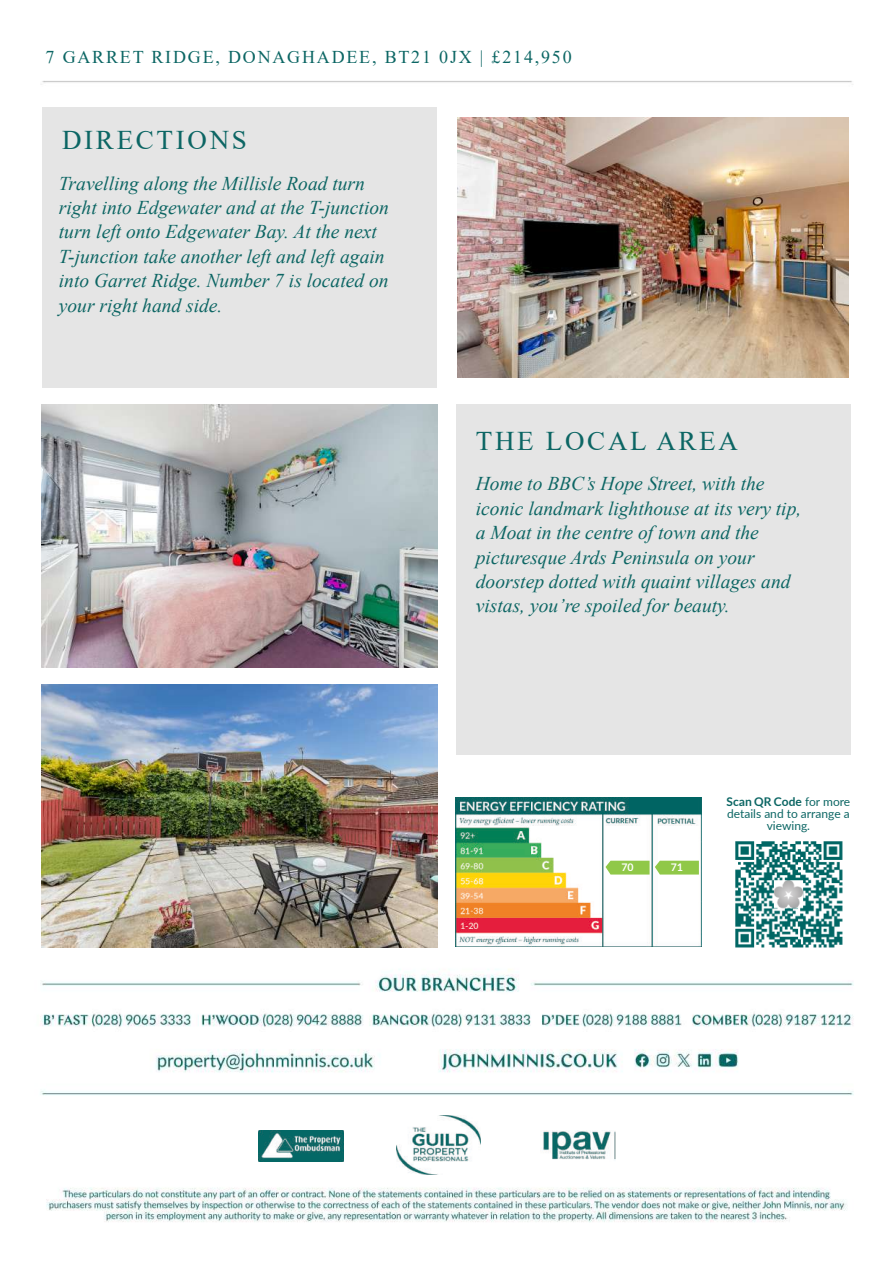
<style>
.page{position:relative;width:893px;height:1263px;background:#fff}
.page>*{position:absolute;margin:0;border:0;box-sizing:border-box;transform-origin:0 0}
.t1{font:27px "Times New Roman";letter-spacing:.1em;color:#0c6664}
.t2{font:italic 19.5px/24.5px "Times New Roman";color:#0d6664}
.t3{font:18px "Times New Roman";letter-spacing:.1em;color:#0c6664}
.t4{font:12px/12px "Lato";color:#0c6664;text-align:center}
.t5{font:700 10.5px "Lato";color:#fff}
.s1{font-weight:700}
</style>
<div class="page">
<img style="left:40px;top:81px;width:814px;height:1141px">
<img style="left:540px;top:1130px;width:76px;height:32px">
<img style="left:258px;top:1130px;width:86px;height:32px">
<img style="left:397px;top:1115px;width:83px;height:59px">
<img style="left:731px;top:836px;width:115px;height:115px">
<img style="left:456px;top:797px;width:245px;height:149px">
<svg style="left:605px;top:861px;width:94px;height:13px"></svg>
<div style="left:43px;top:107px;width:394px;height:281px;background:#e5e5e5"></div>
<img style="left:458px;top:117px;width:390px;height:260px">
<img style="left:42px;top:404px;width:395px;height:264px">
<img style="left:42px;top:684px;width:395px;height:264px">
<div style="left:456px;top:404px;width:394px;height:350px;background:#e5e5e5"></div>
<p class="t3" style="left:46px;top:50px;width:528px">7 GARRET RIDGE, DONAGHADEE, BT21 0JX | £214,950</p>
<h1 class="t1" style="left:62px;top:131px;width:186px">DIRECTIONS</h1>
<p class="t2" style="left:59px;top:173px;width:332px">Travelling along the Millisle Road turn right into Edgewater and at the T-junction turn left onto Edgewater Bay. At the next T-junction take another left and left again into Garret Ridge. Number 7 is located on your right hand side.</p>
<h1 class="t1" style="left:476px;top:432px;width:264px">THE LOCAL AREA</h1>
<p class="t2" style="left:476px;top:473px;width:327px">Home to BBC’s Hope Street, with the iconic landmark lighthouse at its very tip, a Moat in the centre of town and the picturesque Ards Peninsula on your doorstep dotted with quaint villages and vistas, you’re spoiled for beauty.</p>
<p class="t5" style="left:621px;top:863px;width:14px">70</p>
<p class="t5" style="left:671px;top:863px;width:14px">71</p>
<p class="t4" style="left:727px;top:797px;width:125px"><span class="s1">Scan QR Code</span> for more details and to arrange a viewing.</p>
</div>
